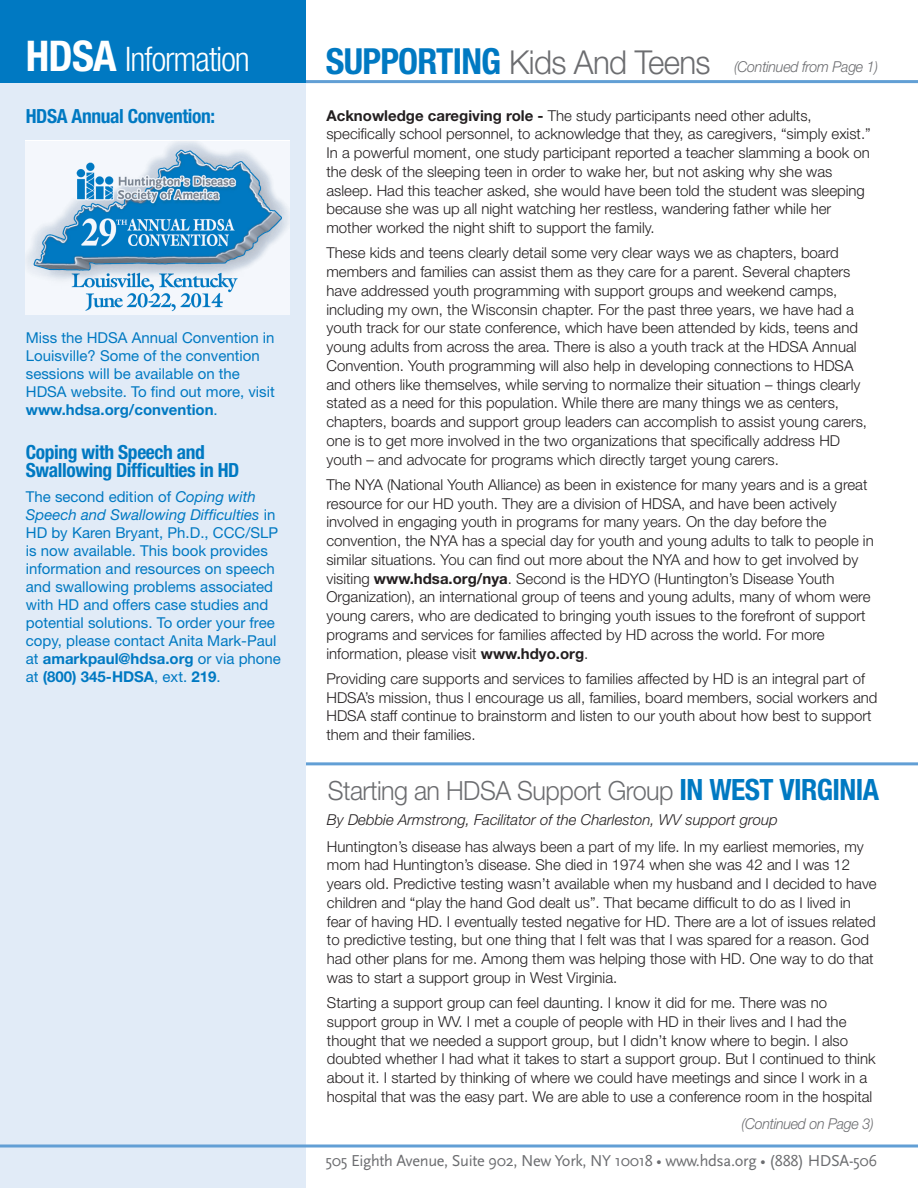
<style>
.page{position:relative;width:918px;height:1188px;background:#fff}
.page>*{position:absolute;margin:0;border:0;box-sizing:border-box;transform-origin:0 0}
.t1{font:300 condensed 33.9px "Helvetica Neue";letter-spacing:-.03em;color:#fff}
.t2{font:300 33px "Helvetica Neue";letter-spacing:-.02em;color:#6c6d70;scale:.95 1}
.t3{font:300 26.4px "Helvetica Neue";letter-spacing:-.02em;color:#6c6d70;scale:.95 1}
.t4{font:700 condensed 19.5px/18.8px "Helvetica Neue";letter-spacing:-.02em;color:#0079c2}
.t5{font:16.5px "Scala Sans";letter-spacing:-.02em;color:#6c6d70}
.t6{font:300 15px/18.8px "Helvetica Neue";color:#231f20}
.t7{font:15px/18px "Helvetica Neue";color:#0079c2}
.t8{font:italic 300 15px "Helvetica Neue";color:#231f20}
.t9{font:italic 300 15px "Helvetica Neue";letter-spacing:-.02em;color:#6c6d70;scale:.95 1}
.s1{font-weight:700;font-size:42.3px}
.s2{font-weight:700}
.s3{font-style:italic}
.s4{font-weight:700;font-stretch:condensed;font-size:36px;color:#0079c2}
.s5{font-weight:700;font-stretch:condensed;font-size:29.4px;color:#0079c2}
</style>
<div class="page">
<hr style="left:0;top:80px;width:918px;height:3px;background:#629fd5">
<hr style="left:0;top:762px;width:918px;height:3px;background:#629fd5">
<div style="left:0;top:0;width:306px;height:1188px;background:#e1ebf7"></div>
<svg style="left:0;top:1144px;width:918px;height:4px"></svg>
<div style="left:0;top:0;width:306px;height:83px;background:#0079c2"></div>
<img style="left:26px;top:141px;width:264px;height:173px">
<p class="t1" style="left:26px;top:39px;width:226px"><span class="s1">HDSA</span> Information</p>
<p class="t4" style="left:26px;top:107px;width:191px">HDSA Annual Convention:</p>
<p class="t7" style="left:26px;top:329px;width:250px">Miss the HDSA Annual Convention in Louisville? Some of the convention sessions will be available on the HDSA website. To find out more, visit <span class="s2">www.hdsa.org/convention</span>.</p>
<p class="t4" style="left:26px;top:442px;width:215px">Coping with Speech and<br>Swallowing Difficulties in HD</p>
<p class="t7" style="left:26px;top:487px;width:257px">The second edition of <span class="s3">Coping with Speech and Swallowing Difficulties</span> in HD by Karen Bryant, Ph.D., CCC/SLP is now available. This book provides information and resources on speech and swallowing problems associated with HD and offers case studies and potential solutions. To order your free copy, please contact Anita Mark-Paul at <span class="s2">amarkpaul@hdsa.org</span> or via phone at <span class="s2">(800) 345-HDSA</span>, ext. <span class="s2">219</span>.</p>
<p class="t2" style="left:326px;top:42px;width:407px"><span class="s4">SUPPORTING</span> Kids And Teens</p>
<p class="t9" style="left:734px;top:58px;width:153px">(Continued from Page 1)</p>
<p class="t6" style="left:326px;top:106px;width:546px"><span class="s2">Acknowledge caregiving role -</span> The study participants need other adults, specifically school personnel, to acknowledge that they, as caregivers, “simply exist.” In a powerful moment, one study participant reported a teacher slamming a book on the desk of the sleeping teen in order to wake her, but not asking why she was asleep. Had this teacher asked, she would have been told the student was sleeping because she was up all night watching her restless, wandering father while her mother worked the night shift to support the family.</p>
<p class="t6" style="left:326px;top:243px;width:542px">These kids and teens clearly detail some very clear ways we as chapters, board members and families can assist them as they care for a parent. Several chapters have addressed youth programming with support groups and weekend camps, including my own, the Wisconsin chapter. For the past three years, we have had a youth track for our state conference, which have been attended by kids, teens and young adults from across the area. There is also a youth track at the HDSA Annual Convention. Youth programming will also help in developing connections to HDSA and others like themselves, while serving to normalize their situation – things clearly stated as a need for this population. While there are many things we as centers, chapters, boards and support group leaders can accomplish to assist young carers, one is to get more involved in the two organizations that specifically address HD youth – and advocate for programs which directly target young carers.</p>
<p class="t6" style="left:326px;top:475px;width:549px">The NYA (National Youth Alliance) as been in existence for many years and is a great resource for our HD youth. They are a division of HDSA, and have been actively involved in engaging youth in programs for many years. On the day before the convention, the NYA has a special day for youth and young adults to talk to people in similar situations. You can find out more about the NYA and how to get involved by visiting <span class="s2">www.hdsa.org/nya</span>. Second is the HDYO (Huntington’s Disease Youth Organization), an international group of teens and young adults, many of whom were young carers, who are dedicated to bringing youth issues to the forefront of support programs and services for families affected by HD across the world. For more information, please visit <span class="s2">www.hdyo.org</span>.</p>
<p class="t6" style="left:326px;top:669px;width:553px">Providing care supports and services to families affected by HD is an integral part of HDSA’s mission, thus I encourage us all, families, board members, social workers and HDSA staff continue to brainstorm and listen to our youth about how best to support them and their families.</p>
<p class="t3" style="left:328px;top:774px;width:582px">Starting an HDSA Support Group <span class="s5">IN WEST VIRGINIA</span></p>
<p class="t8" style="left:327px;top:811px;width:452px">By Debbie Armstrong, Facilitator of the Charleston, WV support group</p>
<p class="t6" style="left:327px;top:837px;width:551px">Huntington’s disease has always been a part of my life. In my earliest memories, my mom had Huntington’s disease. She died in 1974 when she was 42 and I was 12 years old. Predictive testing wasn’t available when my husband and I decided to have children and “play the hand God dealt us”. That became difficult to do as I lived in fear of having HD. I eventually tested negative for HD. There are a lot of issues related to predictive testing, but one thing that I felt was that I was spared for a reason. God had other plans for me. Among them was helping those with HD. One way to do that was to start a support group in West Virginia.</p>
<p class="t6" style="left:327px;top:993px;width:550px">Starting a support group can feel daunting. I know it did for me. There was no support group in WV. I met a couple of people with HD in their lives and I had the thought that we needed a support group, but I didn’t know where to begin. I also doubted whether I had what it takes to start a support group. But I continued to think about it. I started by thinking of where we could have meetings and since I work in a hospital that was the easy part. We are able to use a conference room in the hospital</p>
<p class="t9" style="left:742px;top:1115px;width:141px">(Continued on Page 3)</p>
<p class="t5" style="left:325px;top:1151px;width:554px">505 Eighth Avenue, Suite 902, New York, NY 10018 • www.hdsa.org • (888) HDSA-506</p>
</div>
